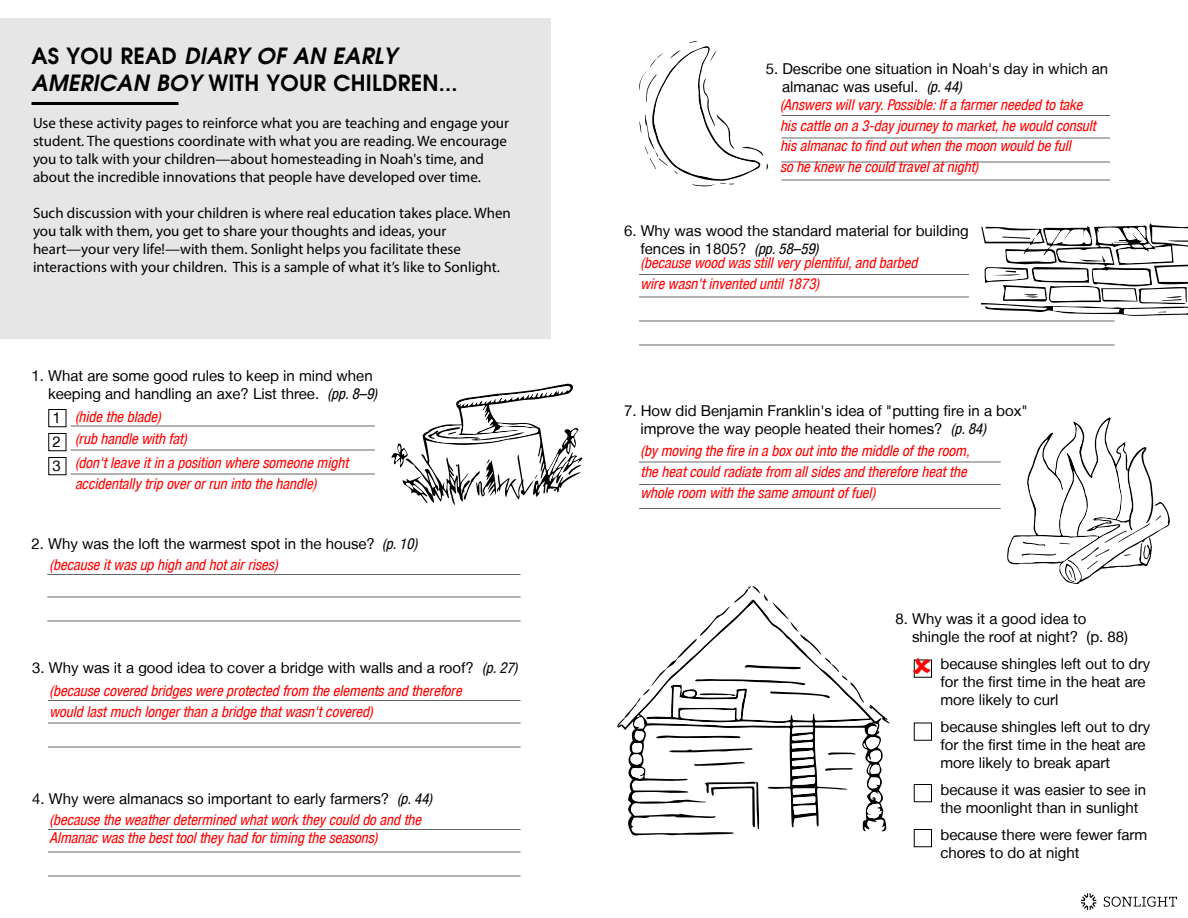
<style>
.page{position:relative;width:1188px;height:918px;background:#fff}
.page>*{position:absolute;margin:0;border:0;box-sizing:border-box;transform-origin:0 0}
.t1{font:700 21.9px/26.2px "Avian";letter-spacing:.01em;color:#000}
.t2{font:15px/18px "Helvetica Neue LT";color:#000}
.t3{font:italic condensed 15px/21px "Helvetica Neue LT";color:#f00}
.t4{font:15px/18px "Myriad Pro";color:#000}
.s1{font-style:italic}
.s2{font-style:italic;font-stretch:condensed}
</style>
<div class="page">
<div style="left:0;top:18px;width:550px;height:321px;background:#e6e6e6"></div>
<hr style="left:639px;top:462px;width:390px;height:1px;background:#666">
<hr style="left:639px;top:484px;width:390px;height:1px;background:#666">
<hr style="left:639px;top:508px;width:390px;height:1px;background:#666">
<hr style="left:47px;top:574px;width:473px;height:1px;background:#666">
<hr style="left:47px;top:597px;width:473px;height:1px;background:#666">
<hr style="left:47px;top:621px;width:473px;height:1px;background:#666">
<hr style="left:48px;top:700px;width:472px;height:1px;background:#666">
<hr style="left:48px;top:723px;width:472px;height:1px;background:#666">
<hr style="left:48px;top:747px;width:472px;height:1px;background:#666">
<hr style="left:48px;top:829px;width:472px;height:1px;background:#666">
<hr style="left:48px;top:852px;width:472px;height:1px;background:#666">
<hr style="left:48px;top:876px;width:472px;height:1px;background:#666">
<svg style="left:629px;top:829px;width:257px;height:7px"></svg>
<svg style="left:617px;top:586px;width:273px;height:243px"></svg>
<div style="left:914px;top:660px;width:18px;height:18px;border:1px solid #000"></div>
<div style="left:914px;top:723px;width:18px;height:18px;border:1px solid #000"></div>
<div style="left:914px;top:784px;width:18px;height:18px;border:1px solid #000"></div>
<div style="left:914px;top:829px;width:18px;height:18px;border:1px solid #000"></div>
<svg style="left:391px;top:383px;width:192px;height:122px"></svg>
<hr style="left:70px;top:426px;width:305px;height:1px;background:#666">
<hr style="left:70px;top:450px;width:305px;height:1px;background:#666">
<hr style="left:70px;top:474px;width:305px;height:1px;background:#666">
<div style="left:48px;top:409px;width:18px;height:18px;border:1px solid #000"></div>
<div style="left:48px;top:433px;width:18px;height:18px;border:1px solid #000"></div>
<div style="left:48px;top:457px;width:18px;height:18px;border:1px solid #000"></div>
<svg style="left:1001px;top:417px;width:169px;height:167px"></svg>
<hr style="left:639px;top:274px;width:330px;height:1px;background:#666">
<hr style="left:639px;top:297px;width:330px;height:1px;background:#666">
<hr style="left:639px;top:321px;width:475px;height:1px;background:#666">
<hr style="left:639px;top:345px;width:475px;height:1px;background:#666">
<svg style="left:981px;top:223px;width:207px;height:93px"></svg>
<hr style="left:782px;top:115px;width:328px;height:1px;background:#666">
<hr style="left:782px;top:138px;width:328px;height:1px;background:#666">
<hr style="left:782px;top:162px;width:328px;height:1px;background:#666">
<hr style="left:782px;top:180px;width:328px;height:1px;background:#666">
<svg style="left:639px;top:40px;width:129px;height:147px"></svg>
<img style="left:1082px;top:894px;width:94px;height:15px">
<hr style="left:32px;top:102px;width:146px;height:3px;background:#000">
<svg style="left:913px;top:659px;width:18px;height:15px"></svg>
<h1 class="t1" style="left:32px;top:44px;width:428px">AS YOU READ <span class="s1">DIARY OF AN EARLY<br>AMERICAN BOY</span> WITH YOUR CHILDREN...</h1>
<p class="t4" style="left:33px;top:113px;width:478px">Use these activity pages to reinforce what you are teaching and engage your student. The questions coordinate with what you are reading. We encourage you to talk with your children—about homesteading in Noah's time, and about the incredible innovations that people have developed over time.</p>
<p class="t4" style="left:33px;top:203px;width:479px">Such discussion with your children is where real education takes place. When you talk with them, you get to share your thoughts and ideas, your heart—your very life!—with them. Sonlight helps you facilitate these interactions with your children. This is a sample of what it’s like to Sonlight.</p>
<p class="t2" style="left:32px;top:366px;width:347px;text-align:right">1. What are some good rules to keep in mind when keeping and handling an axe? List three. <span class="s2">(pp. 8–9)</span></p>
<p class="t2" style="left:52px;top:405px;width:10px;line-height:24px;text-align:justify">1<br>2<br>3</p>
<p class="t3" style="left:75px;top:405px;width:113px;line-height:22.5px">(hide the blade)<br>(rub handle with fat)</p>
<p class="t3" style="left:75px;top:452px;width:275px">(don't leave it in a position where someone might accidentally trip over or run into the handle)</p>
<p class="t2" style="left:32px;top:534px;width:387px">2. Why was the loft the warmest spot in the house? <span class="s2">(p. 10)</span></p>
<p class="t3" style="left:50px;top:554px;width:230px">(because it was up high and hot air rises)</p>
<p class="t2" style="left:32px;top:658px;width:487px">3. Why was it a good idea to cover a bridge with walls and a roof? <span class="s2">(p. 27)</span></p>
<p class="t3" style="left:50px;top:680px;width:414px">(because covered bridges were protected from the elements and therefore would last much longer than a bridge that wasn't covered)</p>
<p class="t2" style="left:32px;top:790px;width:402px">4. Why were almanacs so important to early farmers? <span class="s2">(p. 44)</span></p>
<p class="t3" style="left:50px;top:811px;width:373px;line-height:18px">(because the weather determined what work they could do and the<br>Almanac was the best tool they had for timing the seasons)</p>
<p class="t2" style="left:782px;top:59px;width:328px;text-indent:-16px">5. Describe one situation in Noah's day in which an almanac was useful. <span class="s2">(p. 44)</span></p>
<p class="t3" style="left:780px;top:94px;width:317px">(Answers will vary. Possible: If a farmer needed to take his cattle on a 3-day journey to market, he would consult his almanac to find out when the moon would be full<br>so he knew he could travel at night)</p>
<p class="t2" style="left:640px;top:221px;width:330px;text-indent:-16px">6. Why was wood the standard material for building fences in 1805? <span class="s2">(pp. 58–59)</span></p>
<p class="t3" style="left:640px;top:253px;width:279px">(because wood was still very plentiful, and barbed wire wasn't invented until 1873)</p>
<p class="t2" style="left:640px;top:401px;width:389px;text-indent:-16px">7. How did Benjamin Franklin's idea of "putting fire in a box" improve the way people heated their homes? <span class="s2">(p. 84)</span></p>
<p class="t3" style="left:640px;top:440px;width:331px">(by moving the fire in a box out into the middle of the room, the heat could radiate from all sides and therefore heat the whole room with the same amount of fuel)</p>
<p class="t2" style="left:912px;top:610px;width:218px;text-indent:-16px">8. Why was it a good idea to shingle the roof at night? (p. 88)</p>
<p class="t2" style="left:940px;top:655px;width:211px">because shingles left out to dry for the first time in the heat are more likely to curl</p>
<p class="t2" style="left:940px;top:718px;width:211px">because shingles left out to dry for the first time in the heat are more likely to break apart</p>
<p class="t2" style="left:940px;top:781px;width:207px">because it was easier to see in the moonlight than in sunlight</p>
<p class="t2" style="left:940px;top:826px;width:208px">because there were fewer farm chores to do at night</p>
</div>
